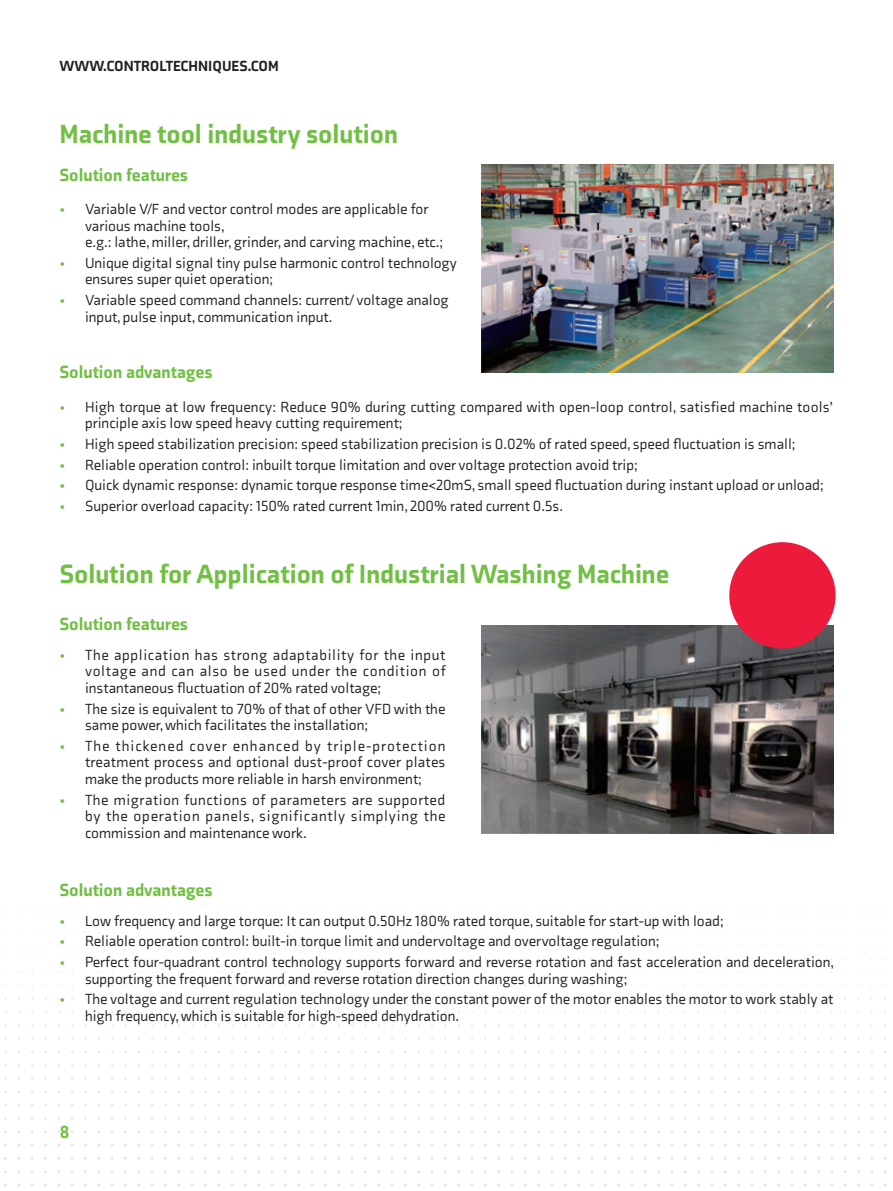
<style>
.page{position:relative;width:893px;height:1191px;background:#fff}
.page>*{position:absolute;margin:0;border:0;box-sizing:border-box;transform-origin:0 0}
._18pt{font:900 27px "Axia";color:#71bf44}
._11pt{font:900 18px "Axia";color:#71bf44}
.t1{font:15px/16.5px "Axia";color:#231f20}
.t2{font:900 15px "Axia";color:#231f20}
.s1{color:#71bf44}
</style>
<div class="page">
<img style="left:482px;top:164px;width:351px;height:209px">
<img style="left:482px;top:625px;width:351px;height:208px">
<div style="left:729px;top:542px;width:107px;height:106px;background:#ed1a3c;border-radius:50%"></div>
<p class="t2" style="left:60px;top:56px;width:221px">WWW.CONTROLTECHNIQUES.COM</p>
<p class="_18pt" style="left:60px;top:117px;width:340px">Machine tool industry solution</p>
<p class="_11pt" style="left:60px;top:163px;width:130px">Solution features</p>
<p class="t1" style="left:85px;top:201px;width:360px;text-indent:-26px"><span class="s1">•</span> Variable V/F and vector control modes are applicable for various machine tools,<br>e.g.: lathe, miller, driller, grinder, and carving machine, etc.;</p>
<p class="t1" style="left:85px;top:255px;width:373px;text-indent:-26px"><span class="s1">•</span> Unique digital signal tiny pulse harmonic control technology ensures super quiet operation;</p>
<p class="t1" style="left:85px;top:292px;width:365px;text-indent:-26px"><span class="s1">•</span> Variable speed command channels: current/ voltage analog input, pulse input, communication input.</p>
<p class="_11pt" style="left:60px;top:361px;width:155px">Solution advantages</p>
<p class="t1" style="left:85px;top:398px;width:750px;text-indent:-26px"><span class="s1">•</span> High torque at low frequency: Reduce 90% during cutting compared with open-loop control, satisfied machine tools’ principle axis low speed heavy cutting requirement;</p>
<p class="t1" style="left:60px;top:435px;width:737px"><span class="s1">•</span> High speed stabilization precision: speed stabilization precision is 0.02% of rated speed, speed fluctuation is small;</p>
<p class="t1" style="left:60px;top:456px;width:580px"><span class="s1">•</span> Reliable operation control: inbuilt torque limitation and over voltage protection avoid trip;</p>
<p class="t1" style="left:60px;top:477px;width:766px"><span class="s1">•</span> Quick dynamic response: dynamic torque response time&lt;20mS, small speed fluctuation during instant upload or unload;</p>
<p class="t1" style="left:60px;top:498px;width:505px"><span class="s1">•</span> Superior overload capacity: 150% rated current 1min, 200% rated current 0.5s.</p>
<p class="_18pt" style="left:60px;top:557px;width:611px">Solution for Application of Industrial Washing Machine</p>
<p class="_11pt" style="left:60px;top:613px;width:130px">Solution features</p>
<p class="t1" style="left:85px;top:646px;width:362px;text-align:justify;text-indent:-26px"><span class="s1">•</span> The application has strong adaptability for the input voltage and can also be used under the condition of instantaneous fluctuation of 20% rated voltage;</p>
<p class="t1" style="left:85px;top:700px;width:362px;text-indent:-26px"><span class="s1">•</span> The size is equivalent to 70% of that of other VFD with the same power, which facilitates the installation;</p>
<p class="t1" style="left:85px;top:737px;width:362px;text-align:justify;text-indent:-26px"><span class="s1">•</span> The thickened cover enhanced by triple-protection treatment process and optional dust-proof cover plates make the products more reliable in harsh environment;</p>
<p class="t1" style="left:85px;top:791px;width:362px;text-align:justify;text-indent:-26px"><span class="s1">•</span> The migration functions of parameters are supported by the operation panels, significantly simplying the commission and maintenance work.</p>
<p class="_11pt" style="left:60px;top:879px;width:155px">Solution advantages</p>
<p class="t1" style="left:60px;top:912px;width:666px"><span class="s1">•</span> Low frequency and large torque: It can output 0.50Hz 180% rated torque, suitable for start-up with load;</p>
<p class="t1" style="left:60px;top:933px;width:601px"><span class="s1">•</span> Reliable operation control: built-in torque limit and undervoltage and overvoltage regulation;</p>
<p class="t1" style="left:85px;top:953px;width:751px;text-indent:-26px"><span class="s1">•</span> Perfect four-quadrant control technology supports forward and reverse rotation and fast acceleration and deceleration, supporting the frequent forward and reverse rotation direction changes during washing;</p>
<p class="t1" style="left:85px;top:991px;width:750px;text-indent:-26px"><span class="s1">•</span> The voltage and current regulation technology under the constant power of the motor enables the motor to work stably at high frequency, which is suitable for high-speed dehydration.</p>
<p class="_11pt" style="left:60px;top:1121px;width:12px">8</p>
</div>
